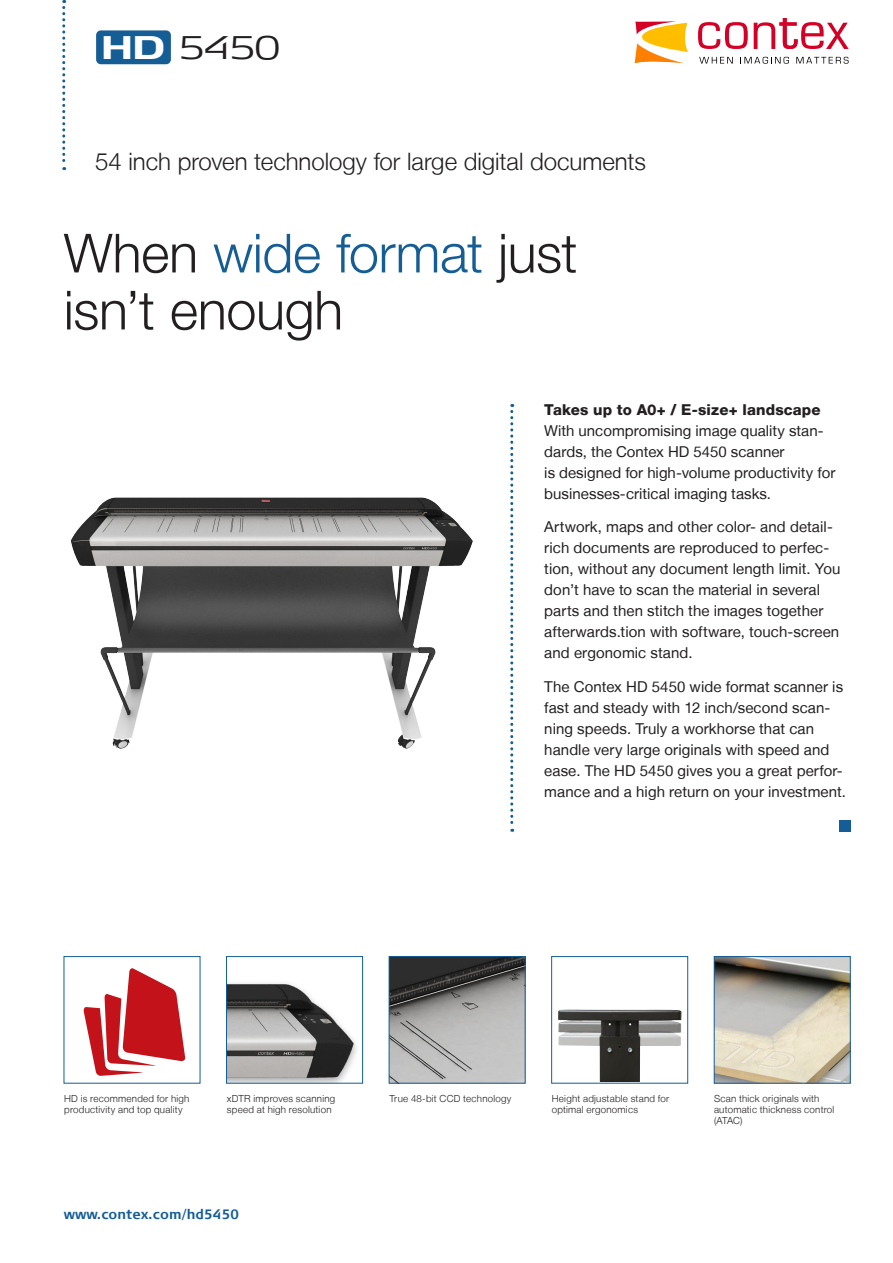
<style>
.page{position:relative;width:893px;height:1263px;background:#fff}
.page>*{position:absolute;margin:0;border:0;box-sizing:border-box;transform-origin:0 0}
.Front_Headline{font:300 54px "Helvetica Neue LT";letter-spacing:-.005em;color:#155d95}
.Front_Headline-2{font:300 54px "Helvetica Neue LT";letter-spacing:-.01em;color:#231f20}
.t1{font:300 32.55px "Signa Ext Column";color:#231f20}
.Front_Headline-3{font:300 24px "Helvetica Neue LT";color:#231f20}
.Body{font:15px/21px "Helvetica Neue LT";letter-spacing:.005em;color:#231f20}
.Body-2{font:800 15px "Helvetica Neue LT";letter-spacing:.01em;color:#231f20}
.Body_frontpage{font:700 13.5px "Signa Column";letter-spacing:.01em;color:#145d96}
.Table-body{font:300 9.75px/11.2px "Helvetica Neue LT";letter-spacing:.025em;color:#231f20}
.s1{font-family:"Signa Ext Column Caps";font-weight:700;color:#fff}
.s2{color:#231f20}
</style>
<div class="page">
<svg style="left:510px;top:404px;width:3px;height:428px"></svg>
<div style="left:839px;top:821px;width:11px;height:11px;background:#145d96"></div>
<img style="left:70px;top:497px;width:403px;height:252px">
<div style="left:96px;top:30px;width:75px;height:34px;background:#155d95;border-radius:5px"></div>
<svg style="left:62px;top:0;width:3px;height:170px"></svg>
<img style="left:228px;top:983px;width:129px;height:98px">
<div style="left:226px;top:956px;width:137px;height:127px;border:1px solid #155d95"></div>
<img style="left:391px;top:958px;width:132px;height:123px">
<div style="left:389px;top:956px;width:136px;height:127px;border:1px solid #155d95"></div>
<svg style="left:83px;top:968px;width:102px;height:108px"></svg>
<img style="left:716px;top:958px;width:132px;height:123px">
<div style="left:714px;top:956px;width:136px;height:127px;border:1px solid #155d95"></div>
<svg style="left:698px;top:22px;width:50px;height:27px"></svg>
<svg style="left:754px;top:18px;width:95px;height:31px"></svg>
<svg style="left:635px;top:21px;width:53px;height:42px"></svg>
<svg style="left:699px;top:57px;width:34px;height:7px"></svg>
<svg style="left:740px;top:57px;width:49px;height:7px"></svg>
<svg style="left:796px;top:57px;width:53px;height:7px"></svg>
<img style="left:558px;top:1009px;width:124px;height:72px">
<div style="left:551px;top:956px;width:137px;height:127px;border:1px solid #155d95"></div>
<p class="t1" style="left:101px;top:28px;width:181px"><span class="s1">HD</span> 5450</p>
<p class="Front_Headline-3" style="left:95px;top:147px;width:552px">54 inch proven technology for large digital documents</p>
<p class="Front_Headline" style="left:64px;top:220px;width:515px"><span class="s2">When</span> wide format <span class="s2">just</span></p>
<p class="Front_Headline-2" style="left:64px;top:277px;width:281px">isn’t enough</p>
<p class="Body-2" style="left:544px;top:400px;width:278px">Takes up to A0+ / E-size+ landscape</p>
<p class="Body" style="left:544px;top:420px;width:293px">With uncompromising image quality stan&shy;dards, the Contex HD 5450 scanner<br>is designed for high-volume productivity for businesses-critical imaging tasks.</p>
<p class="Body" style="left:544px;top:516px;width:298px">Artwork, maps and other color- and detail&shy;rich documents are reproduced to perfec&shy;tion, without any document length limit. You don’t have to scan the material in several parts and then stitch the images together afterwards.tion with software, touch-screen and ergonomic stand.</p>
<p class="Body" style="left:544px;top:676px;width:303px">The Contex HD 5450 wide format scanner is fast and steady with 12 inch/second scan&shy;ning speeds. Truly a workhorse that can handle very large originals with speed and ease. The HD 5450 gives you a great perfor&shy;mance and a high return on your investment.</p>
<p class="Table-body" style="left:64px;top:1093px;width:127px">HD is recommended for high productivity and top quality</p>
<p class="Table-body" style="left:389px;top:1093px;width:124px">True 48-bit CCD technology</p>
<p class="Table-body" style="left:714px;top:1093px;width:122px">Scan thick originals with automatic thickness control (ATAC)</p>
<p class="Table-body" style="left:227px;top:1093px;width:110px">xDTR improves scanning speed at high resolution</p>
<p class="Table-body" style="left:552px;top:1093px;width:119px">Height adjustable stand for optimal ergonomics</p>
<p class="Body_frontpage" style="left:64px;top:1207px;width:177px">www.contex.com/hd5450</p>
</div>
